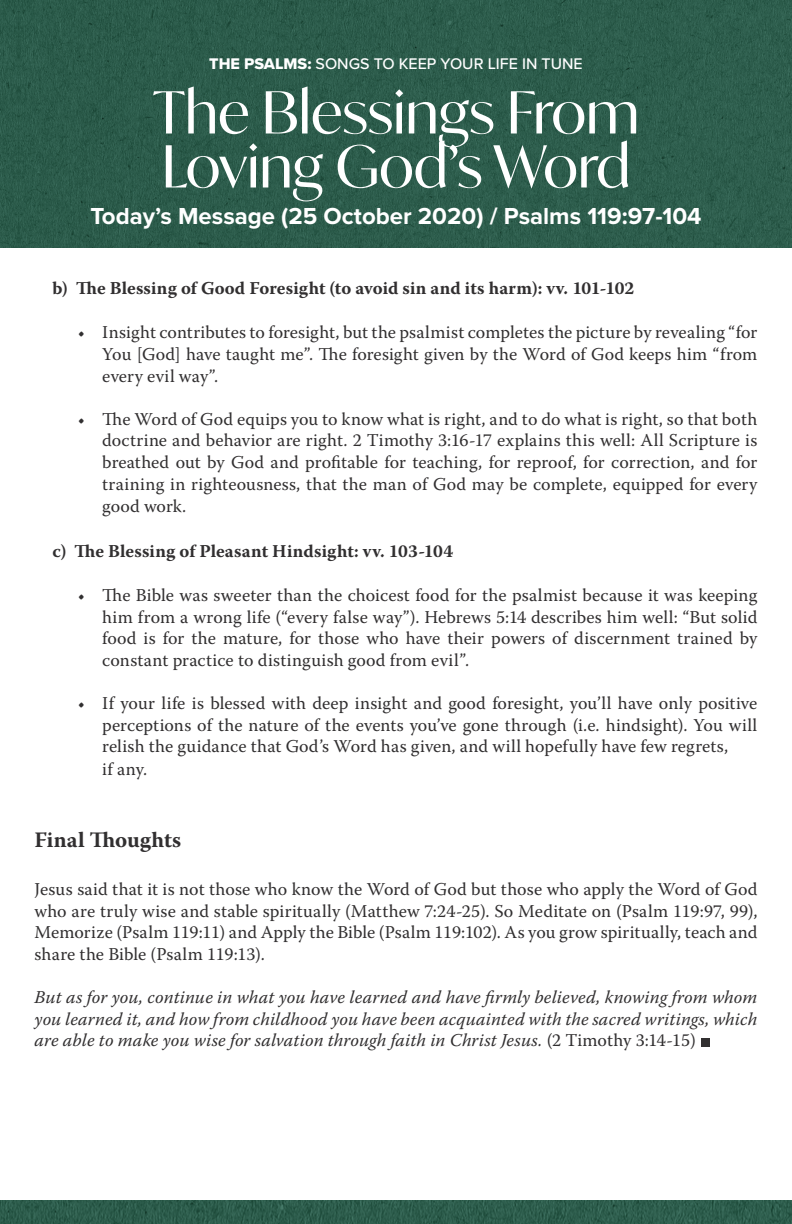
<style>
.page{position:relative;width:792px;height:1224px;background:#fff}
.page>*{position:absolute;margin:0;border:0;box-sizing:border-box;transform-origin:0 0}
.t1{font:58px "Ivy Mode";color:#fff}
.t2{font:700 24px "Proxima Nova";color:#fff}
.t3{font:700 22px "Warnock Pro";letter-spacing:.005em;color:#312f30}
.t4{font:18px/21.6px "Warnock Pro";letter-spacing:.01em;color:#312f30;text-align:justify}
.t5{font:italic 18px/21.6px "Warnock Pro";letter-spacing:.005em;color:#312f30;text-align:justify}
.t6{font:700 18px "Warnock Pro";letter-spacing:.01em;color:#312f30}
.t7{font:500 16px "Proxima Nova";color:#fff}
.s1{font-family:"Proxima Nova Extrabld";font-weight:400}
.s2{font-style:normal}
</style>
<div class="page">
<img style="left:0;top:0;width:792px;height:247px">
<img style="left:0;top:1201px;width:792px;height:23px">
<div style="left:701px;top:1038px;width:8px;height:8px;background:#312f30"></div>
<p class="t7" style="left:209px;top:51px;width:375px"><span class="s1">THE PSALMS:</span> SONGS TO KEEP YOUR LIFE IN TUNE</p>
<p class="t1" style="left:153px;top:73px;width:488px">The Blessings From</p>
<p class="t1" style="left:162px;top:127px;width:470px">Loving God’s Word</p>
<p class="t2" style="left:90px;top:202px;width:613px">Today’s Message (25 October 2020) / Psalms 119:97-104</p>
<p class="t6" style="left:53px;top:277px;width:583px">b) The Blessing of Good Foresight (to avoid sin and its harm): vv. 101-102</p>
<p class="t4" style="left:102px;top:321px;width:657px;text-indent:-24px">• Insight contributes to foresight, but the psalmist completes the picture by revealing “for You [God] have taught me”. The foresight given by the Word of God keeps him “from every evil way”.</p>
<p class="t4" style="left:102px;top:408px;width:657px;text-indent:-24px">• The Word of God equips you to know what is right, and to do what is right, so that both doctrine and behavior are right. 2 Timothy 3:16-17 explains this well: All Scripture is breathed out by God and profitable for teaching, for reproof, for correction, and for training in righteousness, that the man of God may be complete, equipped for every good work.</p>
<p class="t6" style="left:53px;top:540px;width:402px">c) The Blessing of Pleasant Hindsight: vv. 103-104</p>
<p class="t4" style="left:102px;top:584px;width:657px;text-indent:-24px">• The Bible was sweeter than the choicest food for the psalmist because it was keeping him from a wrong life (“every false way”). Hebrews 5:14 describes him well: “But solid food is for the mature, for those who have their powers of discernment trained by constant practice to distinguish good from evil”.</p>
<p class="t4" style="left:102px;top:692px;width:657px;text-indent:-24px">• If your life is blessed with deep insight and good foresight, you’ll have only positive perceptions of the nature of the events you’ve gone through (i.e. hindsight). You will relish the guidance that God’s Word has given, and will hopefully have few regrets,</p>
<p class="t4" style="left:102px;top:758px;width:46px">if any.</p>
<p class="t3" style="left:35px;top:827px;width:148px">Final Thoughts</p>
<p class="t4" style="left:35px;top:878px;width:724px">Jesus said that it is not those who know the Word of God but those who apply the Word of God who are truly wise and stable spiritually (Matthew 7:24-25). So Meditate on (Psalm 119:97, 99), Memorize (Psalm 119:11) and Apply the Bible (Psalm 119:102). As you grow spiritually, teach and share the Bible (Psalm 119:13).</p>
<p class="t5" style="left:35px;top:986px;width:724px">But as for you, continue in what you have learned and have firmly believed, knowing from whom you learned it, and how from childhood you have been acquainted with the sacred writings, which are able to make you wise for salvation through faith in Christ Jesus. <span class="s2">(2 Timothy 3:14-15)</span></p>
</div>
